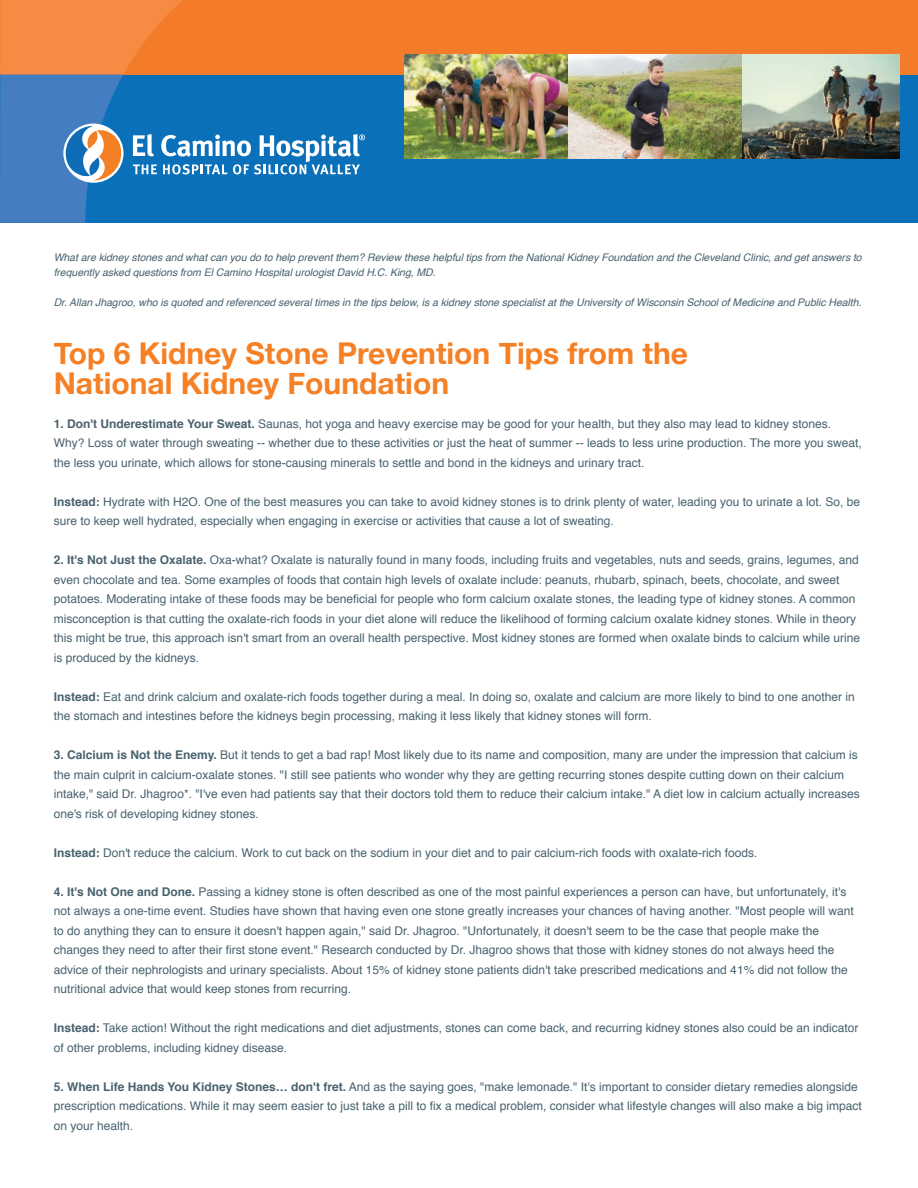
<style>
.page{position:relative;width:918px;height:1188px;background:#fff}
.page>*{position:absolute;margin:0;border:0;box-sizing:border-box;transform-origin:0 0}
.t1{font:700 30px/30px "Helvetica Neue";color:#f58025}
.t2{font:12px/19.5px "Helvetica";color:#48626f}
.t3{font:italic 10.5px/15px "Helvetica";letter-spacing:-.005em;color:#48626f}
.s1{font-weight:700}
</style>
<div class="page">
<div style="left:0;top:74px;width:918px;height:149px;background:#0a70b9"></div>
<div style="left:0;top:0;width:918px;height:74px;background:#f47b29"></div>
<img style="left:404px;top:54px;width:496px;height:105px">
<svg style="left:0;top:0;width:365px;height:223px"></svg>
<p class="t3" style="left:54px;top:250px;width:810px">What are kidney stones and what can you do to help prevent them? Review these helpful tips from the National Kidney Foundation and the Cleveland Clinic, and get answers to frequently asked questions from El Camino Hospital urologist David H.C. King, MD.</p>
<p class="t3" style="left:54px;top:295px;width:809px">Dr. Allan Jhagroo, who is quoted and referenced several times in the tips below, is a kidney stone specialist at the University of Wisconsin School of Medicine and Public Health.</p>
<h1 class="t1" style="left:54px;top:339px;width:636px">Top 6 Kidney Stone Prevention Tips from the<br>National Kidney Foundation</h1>
<p class="t2" style="left:54px;top:414px;width:810px"><span class="s1">1. Don't Underestimate Your Sweat.</span> Saunas, hot yoga and heavy exercise may be good for your health, but they also may lead to kidney stones.<br>Why? Loss of water through sweating -- whether due to these activities or just the heat of summer -- leads to less urine production. The more you sweat, the less you urinate, which allows for stone-causing minerals to settle and bond in the kidneys and urinary tract.</p>
<p class="t2" style="left:54px;top:492px;width:808px"><span class="s1">Instead:</span> Hydrate with H2O. One of the best measures you can take to avoid kidney stones is to drink plenty of water, leading you to urinate a lot. So, be sure to keep well hydrated, especially when engaging in exercise or activities that cause a lot of sweating.</p>
<p class="t2" style="left:54px;top:551px;width:808px"><span class="s1">2. It's Not Just the Oxalate.</span> Oxa-what? Oxalate is naturally found in many foods, including fruits and vegetables, nuts and seeds, grains, legumes, and even chocolate and tea. Some examples of foods that contain high levels of oxalate include: peanuts, rhubarb, spinach, beets, chocolate, and sweet potatoes. Moderating intake of these foods may be beneficial for people who form calcium oxalate stones, the leading type of kidney stones. A common misconception is that cutting the oxalate-rich foods in your diet alone will reduce the likelihood of forming calcium oxalate kidney stones. While in theory this might be true, this approach isn't smart from an overall health perspective. Most kidney stones are formed when oxalate binds to calcium while urine is produced by the kidneys.</p>
<p class="t2" style="left:54px;top:687px;width:803px"><span class="s1">Instead:</span> Eat and drink calcium and oxalate-rich foods together during a meal. In doing so, oxalate and calcium are more likely to bind to one another in the stomach and intestines before the kidneys begin processing, making it less likely that kidney stones will form.</p>
<p class="t2" style="left:54px;top:746px;width:808px"><span class="s1">3. Calcium is Not the Enemy.</span> But it tends to get a bad rap! Most likely due to its name and composition, many are under the impression that calcium is the main culprit in calcium-oxalate stones. "I still see patients who wonder why they are getting recurring stones despite cutting down on their calcium intake," said Dr. Jhagroo*. "I've even had patients say that their doctors told them to reduce their calcium intake." A diet low in calcium actually increases one's risk of developing kidney stones.</p>
<p class="t2" style="left:54px;top:843px;width:705px"><span class="s1">Instead:</span> Don't reduce the calcium. Work to cut back on the sodium in your diet and to pair calcium-rich foods with oxalate-rich foods.</p>
<p class="t2" style="left:54px;top:882px;width:802px"><span class="s1">4. It's Not One and Done.</span> Passing a kidney stone is often described as one of the most painful experiences a person can have, but unfortunately, it's not always a one-time event. Studies have shown that having even one stone greatly increases your chances of having another. "Most people will want to do anything they can to ensure it doesn't happen again," said Dr. Jhagroo. "Unfortunately, it doesn't seem to be the case that people make the changes they need to after their first stone event." Research conducted by Dr. Jhagroo shows that those with kidney stones do not always heed the advice of their nephrologists and urinary specialists. About 15% of kidney stone patients didn't take prescribed medications and 41% did not follow the nutritional advice that would keep stones from recurring.</p>
<p class="t2" style="left:54px;top:1019px;width:806px"><span class="s1">Instead:</span> Take action! Without the right medications and diet adjustments, stones can come back, and recurring kidney stones also could be an indicator of other problems, including kidney disease.</p>
<p class="t2" style="left:54px;top:1077px;width:810px"><span class="s1">5. When Life Hands You Kidney Stones… don't fret.</span> And as the saying goes, "make lemonade." It's important to consider dietary remedies alongside prescription medications. While it may seem easier to just take a pill to fix a medical problem, consider what lifestyle changes will also make a big impact on your health.</p>
</div>
